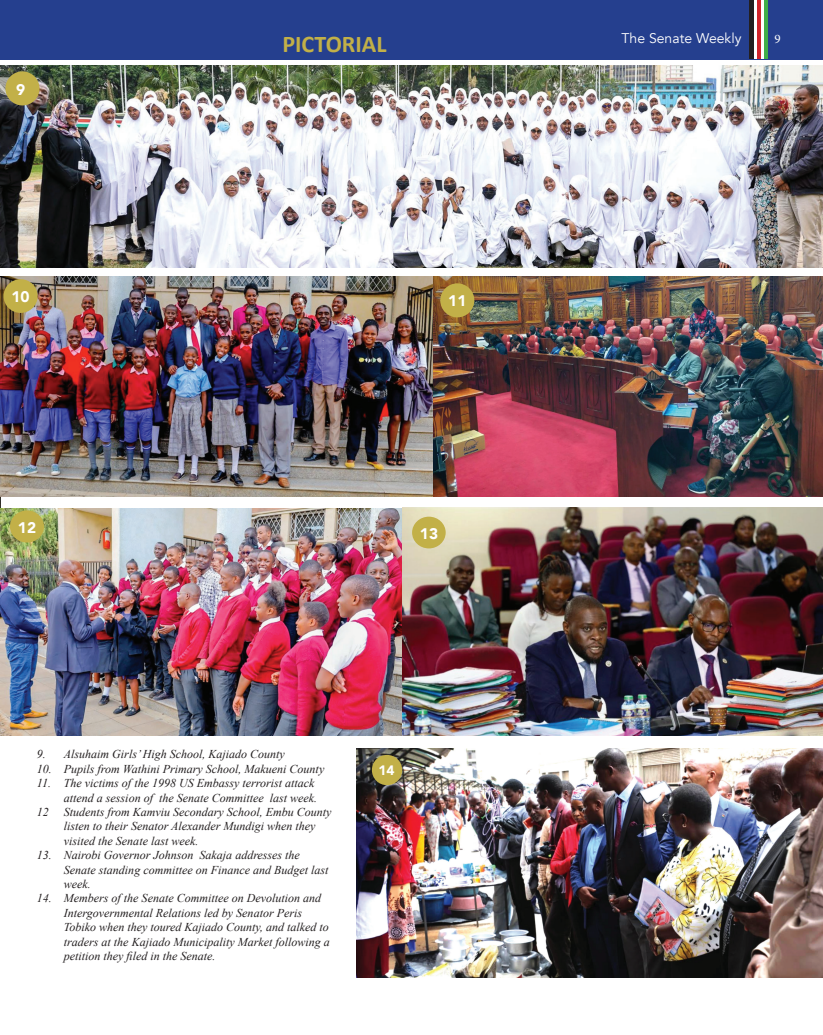
<style>
.page{position:relative;width:823px;height:1035px;background:#fff}
.page>*{position:absolute;margin:0;border:0;box-sizing:border-box;transform-origin:0 0}
.t1{font:700 24px "Calibri";color:#c2b048}
.t2{font:900 15.3px "Avenir";color:#fff}
.t3{font:14px "Avenir";color:#fff}
.t4{font:900 13.6px "Avenir";color:#fff}
.t5{font:13px "Minion Pro";color:#fff}
.t6{font:italic 12px/14.4px "Times New Roman";color:#231f20}
</style>
<div class="page">
<div style="left:0;top:0;width:822px;height:60px;background:#253f8e"></div>
<hr style="left:749px;top:0;width:4px;height:59px;background:#231f20">
<svg style="left:756px;top:0;width:4px;height:59px"></svg>
<svg style="left:763px;top:0;width:4px;height:59px"></svg>
<hr style="left:754px;top:0;width:2px;height:59px;background:#fff">
<hr style="left:760px;top:0;width:3px;height:59px;background:#fff">
<img style="left:356px;top:748px;width:466px;height:229px">
<div style="left:371px;top:755px;width:31px;height:30px;background:#c2b048;border-radius:50%"></div>
<img style="left:0;top:398px;width:1px;height:191px">
<img style="left:0;top:66px;width:822px;height:201px">
<div style="left:5px;top:71px;width:34px;height:34px;background:#c2b048;border-radius:50%"></div>
<img style="left:1px;top:276px;width:821px;height:221px">
<div style="left:4px;top:279px;width:34px;height:34px;background:#c2b048;border-radius:50%"></div>
<div style="left:440px;top:283px;width:34px;height:34px;background:#c2b048;border-radius:50%"></div>
<img style="left:1px;top:508px;width:820px;height:228px">
<div style="left:10px;top:510px;width:34px;height:32px;background:#c2b048;border-radius:50%"></div>
<div style="left:412px;top:516px;width:33px;height:32px;background:#c2b048;border-radius:50%"></div>
<p class="t2" style="left:16px;top:76px;width:11px">9</p>
<h1 class="t1" style="left:282px;top:29px;width:106px">PICTORIAL</h1>
<p class="t2" style="left:12px;top:284px;width:20px">10</p>
<p class="t2" style="left:448px;top:288px;width:20px">11</p>
<p class="t2" style="left:18px;top:514px;width:20px">12</p>
<p class="t2" style="left:419px;top:520px;width:20px">13</p>
<p class="t6" style="left:37px;top:747px;width:249px">9. Alsuhaim Girls’ High School, Kajiado County</p>
<p class="t6" style="left:37px;top:761px;width:289px">10. Pupils from Wathini Primary School, Makueni County</p>
<p class="t6" style="left:37px;top:775px;width:279px">11. The victims of the 1998 US Embassy terrorist attack</p>
<p class="t6" style="left:64px;top:790px;width:254px">attend a session of the Senate Committee last week.</p>
<p class="t6" style="left:37px;top:804px;width:13px">12</p>
<p class="t6" style="left:64px;top:804px;width:269px">Students from Kamviu Secondary School, Embu County listen to their Senator Alexander Mundigi when they visited the Senate last week.</p>
<p class="t6" style="left:64px;top:847px;width:266px;text-indent:-27px">13. Nairobi Governor Johnson Sakaja addresses the<br>Senate standing committee on Finance and Budget last week.</p>
<p class="t6" style="left:64px;top:891px;width:267px;text-indent:-27px">14. Members of the Senate Committee on Devolution and Intergovernmental Relations led by Senator Peris Tobiko when they toured Kajiado County, and talked to traders at the Kajiado Municipality Market following a petition they filed in the Senate.</p>
<p class="t4" style="left:378px;top:759px;width:18px">14</p>
<p class="t3" style="left:621px;top:30px;width:121px">The Senate Weekly</p>
<p class="t5" style="left:774px;top:30px;width:8px">9</p>
</div>
